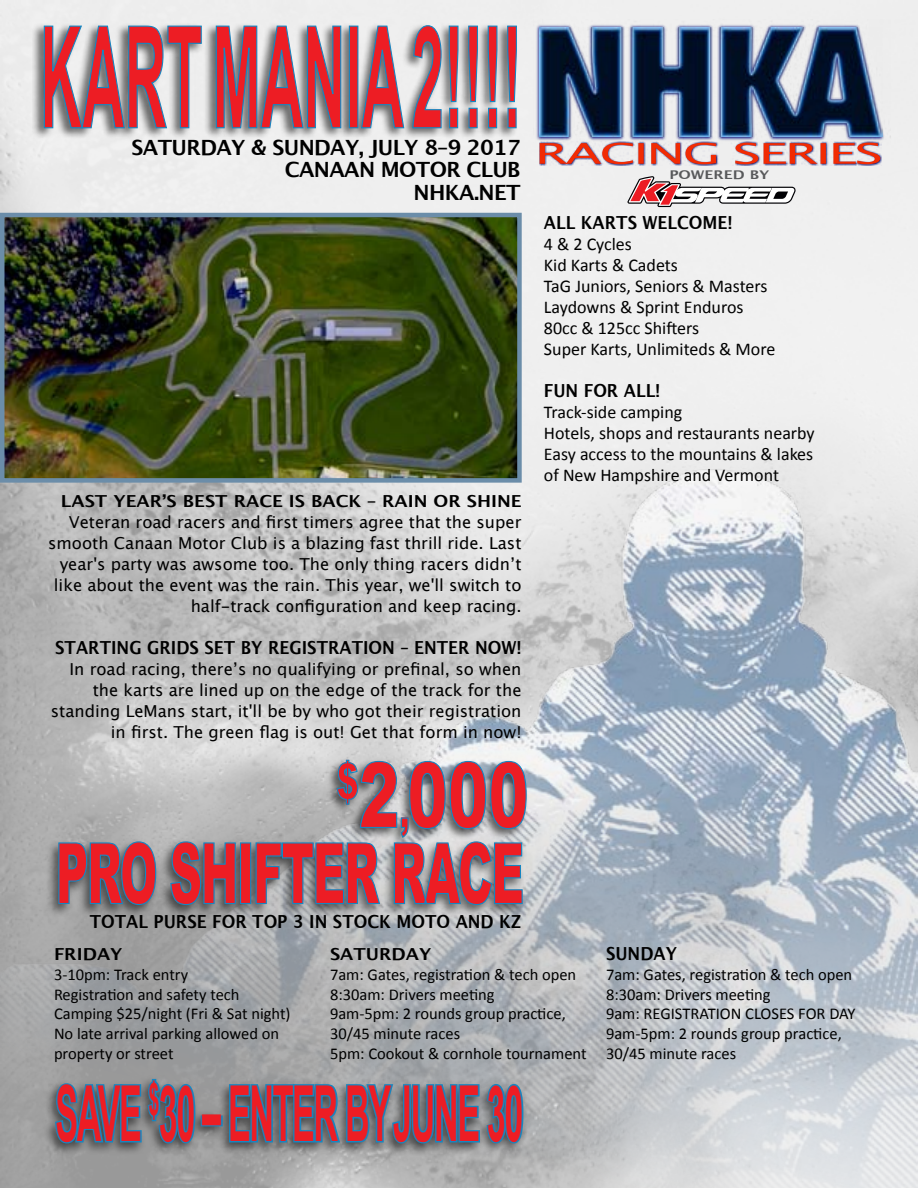
<style>
.page{position:relative;width:918px;height:1188px;background:#fff}
.page>*{position:absolute;margin:0;border:0;box-sizing:border-box;transform-origin:0 0}
.t1{font:700 141.9px "Arial";color:#ed1d24;scale:.41 1}
.t2{font:900 90.6px "Arial";color:#ed1d24;scale:.67 1}
.t3{font:700 77.25px "Arial";letter-spacing:-.04em;color:#ed1d24;scale:.44 1}
.t4{font:700 21px/22.5px "Lucida Grande";letter-spacing:-.03em;color:#000;text-align:right}
.t5{font:18px/21px "Calibri";color:#000}
.t6{font:700 18px "Lucida Grande";color:#000;scale:.92 1}
.t7{font:16.5px/21px "Lucida Grande";color:#000;text-align:right}
.t8{font:16.5px/19.8px "Calibri";color:#000}
.t9{font:700 16.5px "Lucida Grande";color:#000;scale:1.09 1}
.t10{font:700 12px "Lucida Grande";color:#58595b;scale:1.25 1}
.s1{font-size:47.7px}
</style>
<div class="page">
<img style="left:0;top:462px;width:918px;height:726px">
<img style="left:534px;top:20px;width:357px;height:122px">
<img style="left:540px;top:27px;width:343px;height:110px">
<img style="left:539px;top:142px;width:343px;height:23px">
<svg style="left:540px;top:143px;width:340px;height:21px;background:#de9992"></svg>
<img style="left:5px;top:218px;width:512px;height:260px">
<div style="left:0;top:213px;width:522px;height:270px;border:4px solid #6b8da9"></div>
<div style="left:43px;top:1075px;width:485px;height:81px;background:#000;opacity:.54"></div>
<svg style="left:54px;top:1077px;width:143px;height:70px;background:#4e7a91"></svg>
<div style="left:201px;top:1115px;width:22px;height:11px;border:3px solid #1786c1"></div>
<svg style="left:228px;top:1082px;width:297px;height:64px;background:#4c7b95"></svg>
<svg style="left:627px;top:176px;width:169px;height:31px"></svg>
<div style="left:32px;top:23px;width:486px;height:117px;background:#000;opacity:.56"></div>
<svg style="left:43px;top:25px;width:159px;height:104px;background:#a1acb2"></svg>
<svg style="left:215px;top:25px;width:127px;height:104px;background:#91a0a8"></svg>
<div style="left:349px;top:26px;width:9px;height:102px;border:1px solid #1786c1"></div>
<svg style="left:360px;top:25px;width:45px;height:104px;background:#a8b2b8"></svg>
<svg style="left:412px;top:25px;width:30px;height:104px;background:#9da9b0"></svg>
<svg style="left:448px;top:25px;width:11px;height:104px"></svg>
<svg style="left:468px;top:25px;width:11px;height:104px"></svg>
<svg style="left:487px;top:25px;width:11px;height:104px"></svg>
<svg style="left:507px;top:25px;width:11px;height:104px"></svg>
<div style="left:325px;top:757px;width:204px;height:92px;background:#000;opacity:.56"></div>
<div style="left:46px;top:838px;width:480px;height:81px;background:#000;opacity:.54"></div>
<svg style="left:58px;top:759px;width:469px;height:147px;background:#ab878d"></svg>
<h1 class="t1" style="left:40px;top:-16px;width:1177px">KART MANIA2!!!!</h1>
<p class="t4" style="left:132px;top:136px;width:390px">SATURDAY &amp; SUNDAY, JULY 8–9 2017<br>CANAAN MOTOR CLUB<br>NHKA.NET</p>
<p class="t9" style="left:61px;top:487px;width:424px">LAST YEAR’S BEST RACE IS BACK – RAIN OR SHINE</p>
<p class="t7" style="left:48px;top:511px;width:475px">Veteran road racers and first timers agree that the super smooth Canaan Motor Club is a blazing fast thrill ride. Last year's party was awsome too. The only thing racers didn’t like about the event was the rain. This year, we'll switch to half-track configuration and keep racing.</p>
<p class="t6" style="left:55px;top:632px;width:509px">STARTING GRIDS SET BY REGISTRATION – ENTER NOW!</p>
<p class="t7" style="left:51px;top:658px;width:472px">In road racing, there’s no qualifying or prefinal, so when the karts are lined up on the edge of the track for the standing LeMans start, it'll be by who got their registration in first. The green flag is out! Get that form in now!</p>
<h2 class="t2" style="left:337px;top:729px;width:288px"><sup>$</sup>2<span class="s1">,</span>000</h2>
<p class="t10" style="left:669px;top:165px;width:82px">POWERED BY</p>
<p class="t6" style="left:544px;top:208px;width:207px">ALL KARTS WELCOME!</p>
<p class="t5" style="left:544px;top:233px;width:233px">4 &amp; 2 Cycles<br>Kid Karts &amp; Cadets<br>TaG Juniors, Seniors &amp; Masters<br>Laydowns &amp; Sprint Enduros<br>80cc &amp; 125cc Shifters<br>Super Karts, Unlimiteds &amp; More</p>
<p class="t6" style="left:544px;top:376px;width:128px">FUN FOR ALL!</p>
<p class="t5" style="left:544px;top:401px;width:272px">Track-side camping<br>Hotels, shops and restaurants nearby<br>Easy access to the mountains &amp; lakes of New Hampshire and Vermont</p>
<p class="t6" style="left:90px;top:907px;width:14px">TOTAL</p>
<p class="t6" style="left:154px;top:907px;width:36px">PURSE</p>
<p class="t6" style="left:212px;top:907px;width:145px">FOR TOP 3 IN STOCK</p>
<p class="t6" style="left:397px;top:907px;width:31px">MOTO</p>
<p class="t6" style="left:456px;top:907px;width:15px">AND</p>
<p class="t6" style="left:499px;top:907px;width:26px">KZ</p>
<p class="t9" style="left:54px;top:941px;width:12px">FRIDAY</p>
<p class="t8" style="left:54px;top:964px;width:238px">3-10pm: Track entry<br>Registration and safety tech<br>Camping $25/night (Fri &amp; Sat night)<br>No late arrival parking allowed on property or street</p>
<p class="t9" style="left:330px;top:941px;width:23px">SATURDAY</p>
<p class="t8" style="left:330px;top:964px;width:258px">7am: Gates, registration &amp; tech open<br>8:30am: Drivers meeting<br>9am-5pm: 2 rounds group practice,<br>30/45 minute races<br>5pm: Cookout &amp; cornhole tournament</p>
<h3 class="t3" style="left:56px;top:1063px;width:1065px">SAVE <sup>$</sup>30 – ENTER BY JUNE 30</h3>
<p class="t6" style="left:606px;top:939px;width:51px">SUNDAY</p>
<p class="t8" style="left:606px;top:964px;width:251px">7am: Gates, registration &amp; tech open<br>8:30am: Drivers meeting<br>9am: REGISTRATION CLOSES FOR DAY<br>9am-5pm: 2 rounds group practice,<br>30/45 minute races</p>
</div>
